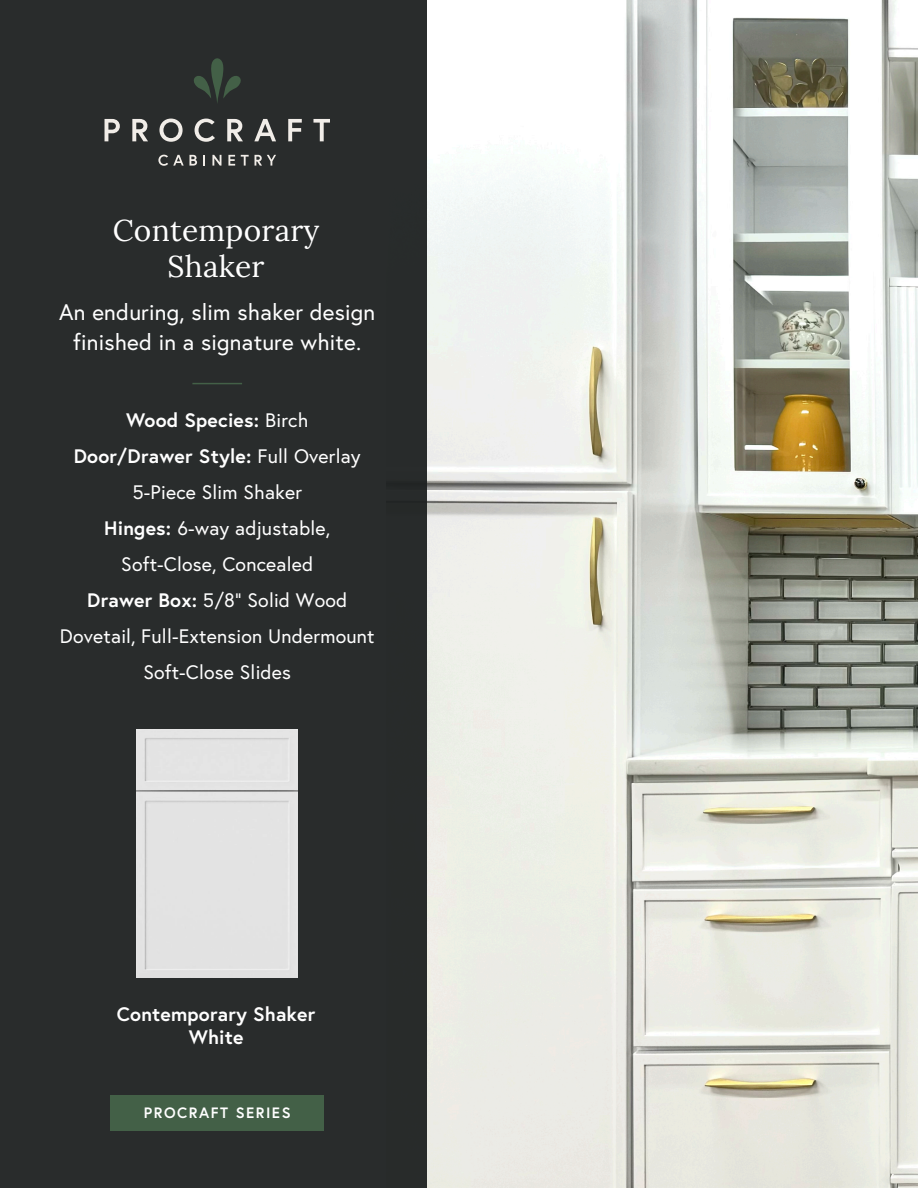
<style>
.page{position:relative;width:918px;height:1188px;background:#fff}
.page>*{position:absolute;margin:0;border:0;box-sizing:border-box;transform-origin:0 0}
.t1{font:30px/36px "Lora";letter-spacing:.01em;color:#fff;text-align:center}
.t2{font:22.5px/30.2px "Europa";letter-spacing:.01em;color:#fff;text-align:center}
.t3{font:19.5px/36px "Europa";letter-spacing:.01em;color:#fff;text-align:center}
.t4{font:700 19.5px/23.4px "Europa";letter-spacing:.01em;color:#fff;text-align:center}
.t5{font:700 15px "Europa";letter-spacing:.1em;color:#fff}
.s1{font-weight:700}
</style>
<div class="page">
<img style="left:427px;top:0;width:491px;height:1188px">
<div style="left:0;top:0;width:427px;height:1188px;background:#292c2c"></div>
<div style="left:111px;top:1095px;width:213px;height:35px;background:#436047"></div>
<hr style="left:192px;top:383px;width:50px;height:1px;background:#436047">
<svg style="left:105px;top:119px;width:15px;height:22px"></svg>
<svg style="left:132px;top:119px;width:16px;height:22px"></svg>
<svg style="left:159px;top:119px;width:24px;height:23px"></svg>
<svg style="left:195px;top:119px;width:20px;height:23px"></svg>
<svg style="left:227px;top:119px;width:16px;height:22px"></svg>
<svg style="left:254px;top:119px;width:22px;height:22px"></svg>
<svg style="left:288px;top:119px;width:14px;height:22px"></svg>
<svg style="left:313px;top:119px;width:17px;height:22px"></svg>
<svg style="left:158px;top:155px;width:39px;height:11px"></svg>
<svg style="left:212px;top:155px;width:9px;height:11px"></svg>
<svg style="left:228px;top:155px;width:7px;height:11px"></svg>
<svg style="left:241px;top:155px;width:8px;height:11px"></svg>
<svg style="left:255px;top:155px;width:21px;height:11px"></svg>
<svg style="left:194px;top:58px;width:47px;height:45px"></svg>
<div style="left:137px;top:730px;width:161px;height:248px;background:#e3e3e3"></div>
<h1 class="t1" style="left:113px;top:211px;width:208px">Contemporary<br>Shaker</h1>
<p class="t2" style="left:59px;top:296px;width:318px">An enduring, slim shaker design finished in a signature white.</p>
<p class="t3" style="left:60px;top:402px;width:316px"><span class="s1">Wood Species:</span> Birch<br><span class="s1">Door/Drawer Style:</span> Full Overlay<br>5-Piece Slim Shaker<br><span class="s1">Hinges:</span> 6-way adjustable,<br>Soft-Close, Concealed<br><span class="s1">Drawer Box:</span> 5/8” Solid Wood<br>Dovetail, Full-Extension Undermount<br>Soft-Close Slides</p>
<p class="t4" style="left:117px;top:1001px;width:200px">Contemporary Shaker<br>White</p>
<p class="t5" style="left:144px;top:1102px;width:148px">PROCRAFT SERIES</p>
</div>
